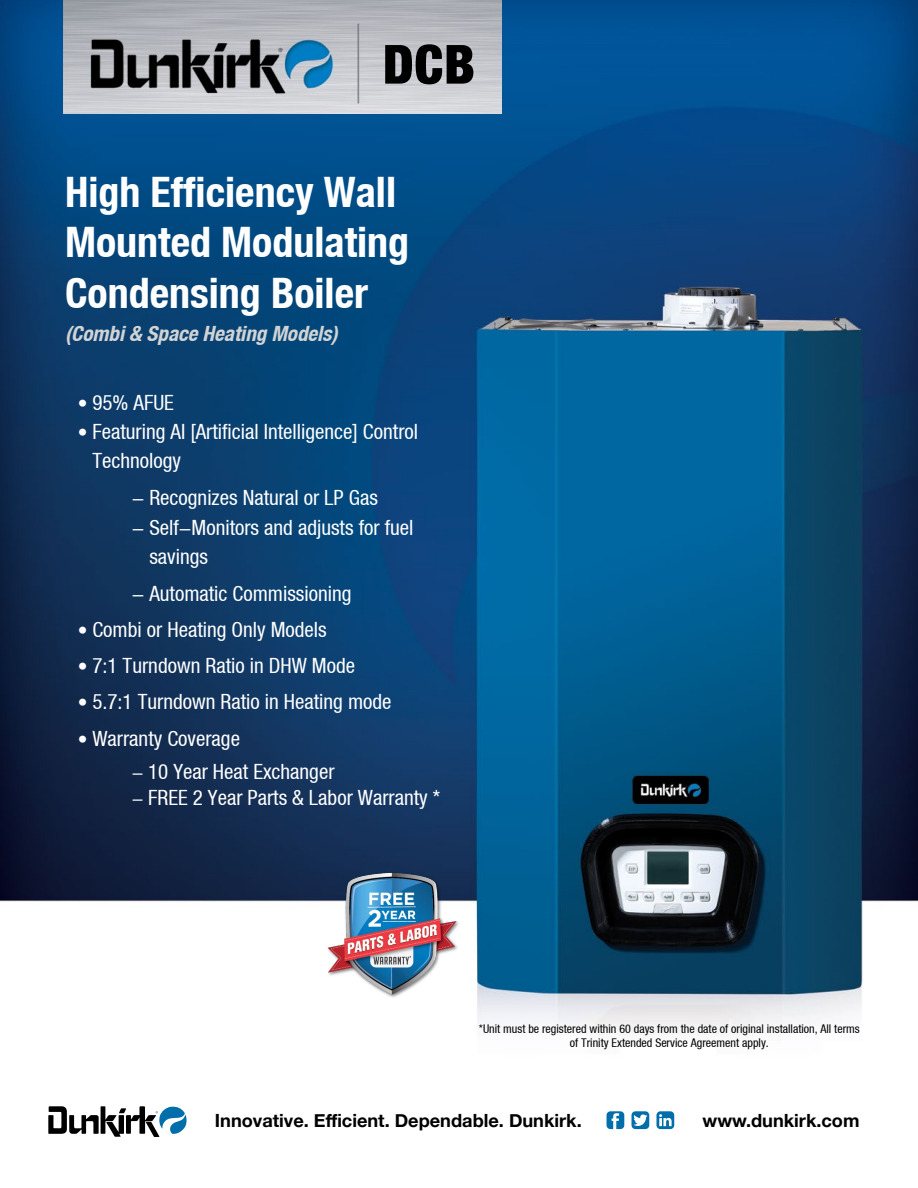
<style>
.page{position:relative;width:918px;height:1188px;background:#fff}
.page>*{position:absolute;margin:0;border:0;box-sizing:border-box;transform-origin:0 0}
.t1{font:900 condensed 54px "Helvetica Neue LT";color:#000}
.t2{font:700 condensed 42px/50.4px "Helvetica Neue LT";color:#fff}
.t3{font:condensed 21px/29.4px "Helvetica Neue LT";color:#fff}
.t4{font:italic 700 condensed 21px "Helvetica Neue LT";color:#d1d3d4}
.t5{font:700 18.15px "Helvetica Neue";color:#000}
.t6{font:12px/13.5px "Helvetica Neue LT57 Cn";color:#000;text-align:center}
.s1{font-size:19.5px}
.s2{font-family:"Helvetica Neue LT"}
</style>
<div class="page">
<img style="left:0;top:0;width:918px;height:1130px">
<svg style="left:607px;top:1111px;width:17px;height:18px"></svg>
<svg style="left:632px;top:1111px;width:17px;height:18px"></svg>
<svg style="left:656px;top:1111px;width:18px;height:18px"></svg>
<svg style="left:48px;top:1106px;width:139px;height:31px"></svg>
<img style="left:63px;top:0;width:439px;height:113px">
<img style="left:325px;top:871px;width:136px;height:128px">
<p class="t1" style="left:383px;top:31px;width:94px">DCB</p>
<p class="t2" style="left:65px;top:166px;width:346px">High Efficiency Wall<br>Mounted Modulating<br>Condensing Boiler</p>
<p class="t4" style="left:65px;top:321px;width:274px">(Combi &amp; Space Heating Models)</p>
<p class="t3" style="left:78px;top:387px;width:98px"><span class="s1">•</span> 95% AFUE</p>
<p class="t3" style="left:92px;top:417px;width:327px;text-indent:-15px"><span class="s1">•</span> Featuring AI [Artificial Intelligence] Control<br>Technology</p>
<p class="t3" style="left:132px;top:482px;width:248px">- Recognizes Natural or LP Gas</p>
<p class="t3" style="left:149px;top:513px;width:266px;text-indent:-18px">- Self-Monitors and adjusts for fuel savings</p>
<p class="t3" style="left:132px;top:578px;width:221px">- Automatic Commissioning</p>
<p class="t3" style="left:78px;top:615px;width:251px"><span class="s1">•</span> Combi or Heating Only Models</p>
<p class="t3" style="left:78px;top:651px;width:279px"><span class="s1">•</span> 7:1 Turndown Ratio in DHW Mode</p>
<p class="t3" style="left:78px;top:687px;width:315px"><span class="s1">•</span> 5.7:1 Turndown Ratio in Heating mode</p>
<p class="t3" style="left:78px;top:723px;width:164px"><span class="s1">•</span> Warranty Coverage</p>
<p class="t3" style="left:132px;top:757px;width:204px"><span class="s1">-</span> 10 Year Heat Exchanger</p>
<p class="t3" style="left:132px;top:783px;width:310px"><span class="s1">-</span> FREE 2 Year Parts &amp; Labor Warranty *</p>
<p class="t6" style="left:479px;top:1022px;width:383px"><span class="s2">*</span>Unit must be registered within 60 days from the date of original installation, All terms of Trinity Extended Service Agreement apply.</p>
<p class="t5" style="left:215px;top:1106px;width:368px">Innovative. Efficient. Dependable. Dunkirk.</p>
<p class="t5" style="left:703px;top:1106px;width:158px">www.dunkirk.com</p>
</div>
